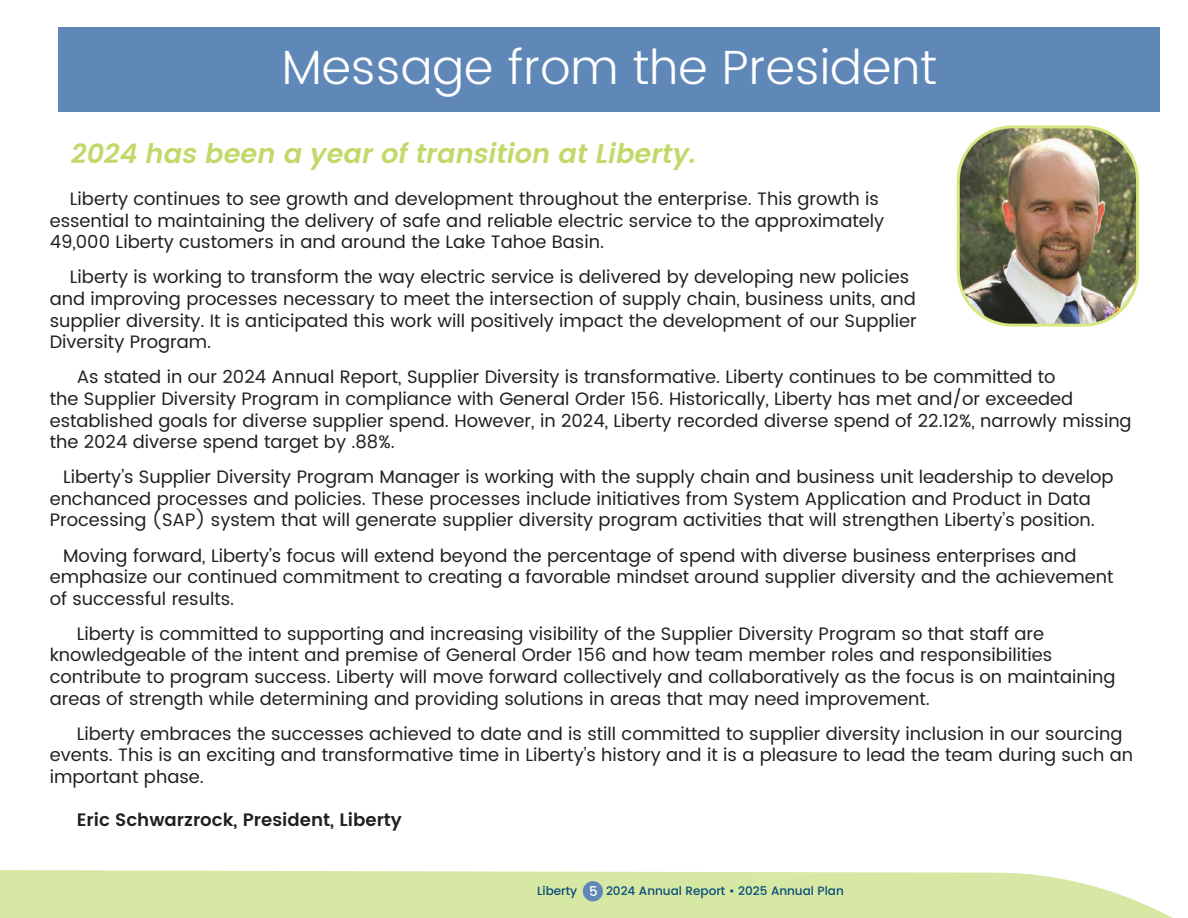
<style>
.page{position:relative;width:1188px;height:918px;background:#fff}
.page>*{position:absolute;margin:0;border:0;box-sizing:border-box;transform-origin:0 0}
.t1{font:300 48px "Poppins";color:#fff}
.t2{font:italic 600 27px "Poppins";color:#c1d969}
.t3{font:18px/21.6px "Poppins";color:#231f20}
.t4{font:600 18px "Poppins";color:#231f20}
.t5{font:500 12px "Poppins";color:#054c7a}
.s1{font-size:13.5px;color:#fff}
</style>
<div class="page">
<svg style="left:0;top:870px;width:1172px;height:48px;background:#dae8ab"></svg>
<div style="left:583px;top:881px;width:20px;height:20px;background:#5f87b8;border-radius:50%"></div>
<div style="left:58px;top:27px;width:1102px;height:84px;background:#5f87b8"></div>
<img style="left:959px;top:129px;width:176px;height:194px">
<div style="left:957px;top:125px;width:182px;height:202px;border:3px solid #d6e882;border-radius:54px"></div>
<p class="t1" style="left:282px;top:33px;width:656px">Message from the President</p>
<p class="t2" style="left:70px;top:134px;width:634px">2024 has been a yearoftransition atLiberty.</p>
<p class="t3" style="left:50px;top:189px;width:836px;text-indent:20px">Liberty continues to see growth and development throughout the enterprise. This growth is essential to maintaining the delivery of safe and reliable electric service to the approximately<br>49,000 Liberty customers in and around the Lake Tahoe Basin.</p>
<p class="t3" style="left:50px;top:267px;width:869px;text-indent:20px">Liberty is working to transform the way electric service is delivered by developing new policies and improving processes necessary to meet the intersection of supply chain, business units, and supplier diversity. It is anticipated this work will positively impact the development of our Supplier Diversity Program.</p>
<p class="t3" style="left:50px;top:367px;width:1084px;text-indent:27px">As stated in our 2024 Annual Report, Supplier Diversity is transformative. Liberty continues to be committed to<br>the Supplier Diversity Program in compliance with General Order 156. Historically, Liberty has met and/or exceeded established goals for diverse supplier spend. However, in 2024, Liberty recorded diverse spend of 22.12%, narrowly missing the 2024 diverse spend target by .88%.</p>
<p class="t3" style="left:50px;top:467px;width:1065px;text-indent:14px">Liberty’s Supplier Diversity Program Manager is working with the supply chain and business unit leadership to develop enchanced processes and policies. These processes include initiatives from System Application and Product in Data<br>Processing (SAP) system that will generate supplier diversity program activities that will strengthen Liberty’s position.</p>
<p class="t3" style="left:50px;top:545px;width:1065px;text-indent:14px">Moving forward, Liberty’s focus will extend beyond the percentage of spend with diverse business enterprises and emphasize our continued commitment to creating a favorable mindset around supplier diversity and the achievement of successful results.</p>
<p class="t3" style="left:50px;top:623px;width:1067px;text-indent:27px">Liberty is committed to supporting and increasing visibility of the Supplier Diversity Program so that staff are knowledgeable of the intent and premise of General Order 156 and how team member roles and responsibilities contribute to program success. Liberty will move forward collectively and collaboratively as the focus is on maintaining areas of strength while determining and providing solutions in areas that may need improvement.</p>
<p class="t3" style="left:50px;top:723px;width:1085px;text-indent:27px">Liberty embraces the successes achieved to date and is still committed to supplier diversity inclusion in our sourcing events. This is an exciting and transformative time in Liberty’s history and it is a pleasure to lead the team during such an important phase.</p>
<p class="t4" style="left:77px;top:806px;width:327px">Eric Schwarzrock, President, Liberty</p>
<p class="t5" style="left:537px;top:882px;width:62px">Liberty <span class="s1">5</span></p>
<p class="t5" style="left:606px;top:882px;width:239px">2024 Annual Report • 2025 Annual Plan</p>
</div>
